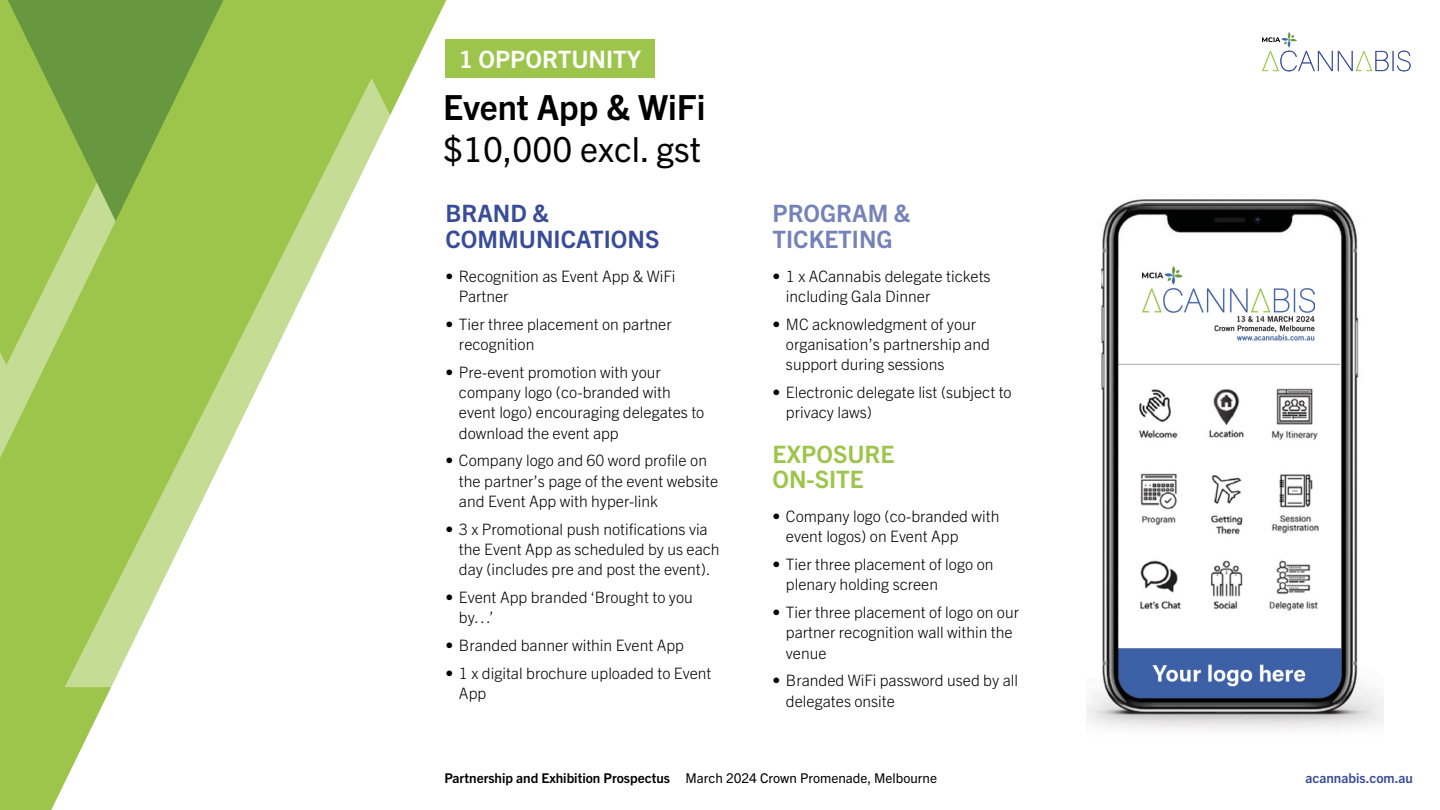
<style>
.page{position:relative;width:1440px;height:810px;background:#fff}
.page>*{position:absolute;margin:0;border:0;box-sizing:border-box;transform-origin:0 0}
.t1{font:34.65px "Trade Gothic Next LT Pro";color:#000}
.t2{font:700 34.65px "Trade Gothic Next LT Pro";color:#000}
.t3{font:700 24px/25.5px "Trade Gothic Next LT Pro";color:#394c99}
.t4{font:700 24px/25.5px "Trade Gothic Next LT Pro";color:#7482b8}
.t5{font:700 24px/25.5px "Trade Gothic Next LT Pro";color:#9dc54b}
.t6{font:700 24px "Trade Gothic Next LT Pro";color:#fff}
.t7{font:300 15.75px/20.2px "Trade Gothic Next LT Pro";color:#000}
.t8{font:700 13.5px "Trade Gothic Next LT Pro";color:#000}
.t9{font:700 13.5px "Trade Gothic Next LT Pro";color:#394c99}
.s1{font-weight:400}
</style>
<div class="page">
<svg style="left:0;top:0;width:51px;height:810px;background:#9ec551"></svg>
<svg style="left:51px;top:0;width:604px;height:810px"></svg>
<div style="left:446px;top:40px;width:209px;height:38px;background:#9dc54b"></div>
<img style="left:1086px;top:199px;width:297px;height:530px">
<div style="left:1131px;top:252px;width:196px;height:105px;background:#fff"></div>
<img style="left:1143px;top:267px;width:172px;height:74px">
<svg style="left:1262px;top:32px;width:149px;height:39px"></svg>
<h2 class="t6" style="left:459px;top:43px;width:184px">1 OPPORTUNITY</h2>
<h1 class="t2" style="left:443px;top:83px;width:264px">Event App &amp; WiFi</h1>
<h1 class="t1" style="left:443px;top:125px;width:259px">$10,000 excl. gst</h1>
<h2 class="t3" style="left:445px;top:199px;width:216px">BRAND &amp;<br>COMMUNICATIONS</h2>
<p class="t7" style="left:459px;top:265px;width:218px;text-indent:-13px">• Recognition as Event App &amp; WiFi<br>Partner</p>
<p class="t7" style="left:459px;top:313px;width:214px;text-indent:-13px">• Tier three placement on partner recognition</p>
<p class="t7" style="left:459px;top:361px;width:247px;text-indent:-13px">• Pre-event promotion with your company logo (co-branded with event logo) encouraging delegates to download the event app</p>
<p class="t7" style="left:459px;top:449px;width:261px;text-indent:-13px">• Company logo and 60 word profile on the partner’s page of the event website and Event App with hyper-link</p>
<p class="t7" style="left:459px;top:518px;width:262px;text-indent:-13px">• 3 x Promotional push notifications via the Event App as scheduled by us each day (includes pre and post the event).</p>
<p class="t7" style="left:459px;top:586px;width:235px;text-indent:-13px">• Event App branded ‘Brought to you by…’</p>
<p class="t7" style="left:446px;top:634px;width:240px">• Branded banner within Event App</p>
<p class="t7" style="left:459px;top:662px;width:254px;text-indent:-13px">• 1 x digital brochure uploaded to Event<br>App</p>
<h2 class="t4" style="left:772px;top:199px;width:139px">PROGRAM &amp;<br>TICKETING</h2>
<p class="t7" style="left:786px;top:265px;width:206px;text-indent:-13px">• 1 x ACannabis delegate tickets including Gala Dinner</p>
<p class="t7" style="left:786px;top:313px;width:205px;text-indent:-13px">• MC acknowledgment of your organisation’s partnership and support during sessions</p>
<p class="t7" style="left:786px;top:381px;width:227px;text-indent:-13px">• Electronic delegate list (subject to privacy laws)</p>
<h2 class="t5" style="left:772px;top:439px;width:123px">EXPOSURE<br>ON-SITE</h2>
<p class="t7" style="left:786px;top:505px;width:215px;text-indent:-13px">• Company logo (co-branded with event logos) on Event App</p>
<p class="t7" style="left:786px;top:553px;width:209px;text-indent:-13px">• Tier three placement of logo on plenary holding screen</p>
<p class="t7" style="left:786px;top:601px;width:235px;text-indent:-13px">• Tier three placement of logo on our partner recognition wall within the venue</p>
<p class="t7" style="left:786px;top:669px;width:234px;text-indent:-13px">• Branded WiFi password used by all delegates onsite</p>
<p class="t8" style="left:444px;top:769px;width:494px">Partnership and Exhibition Prospectus <span class="s1">March 2024 Crown Promenade, Melbourne</span></p>
<p class="t9" style="left:1306px;top:769px;width:109px">acannabis.com.au</p>
</div>
